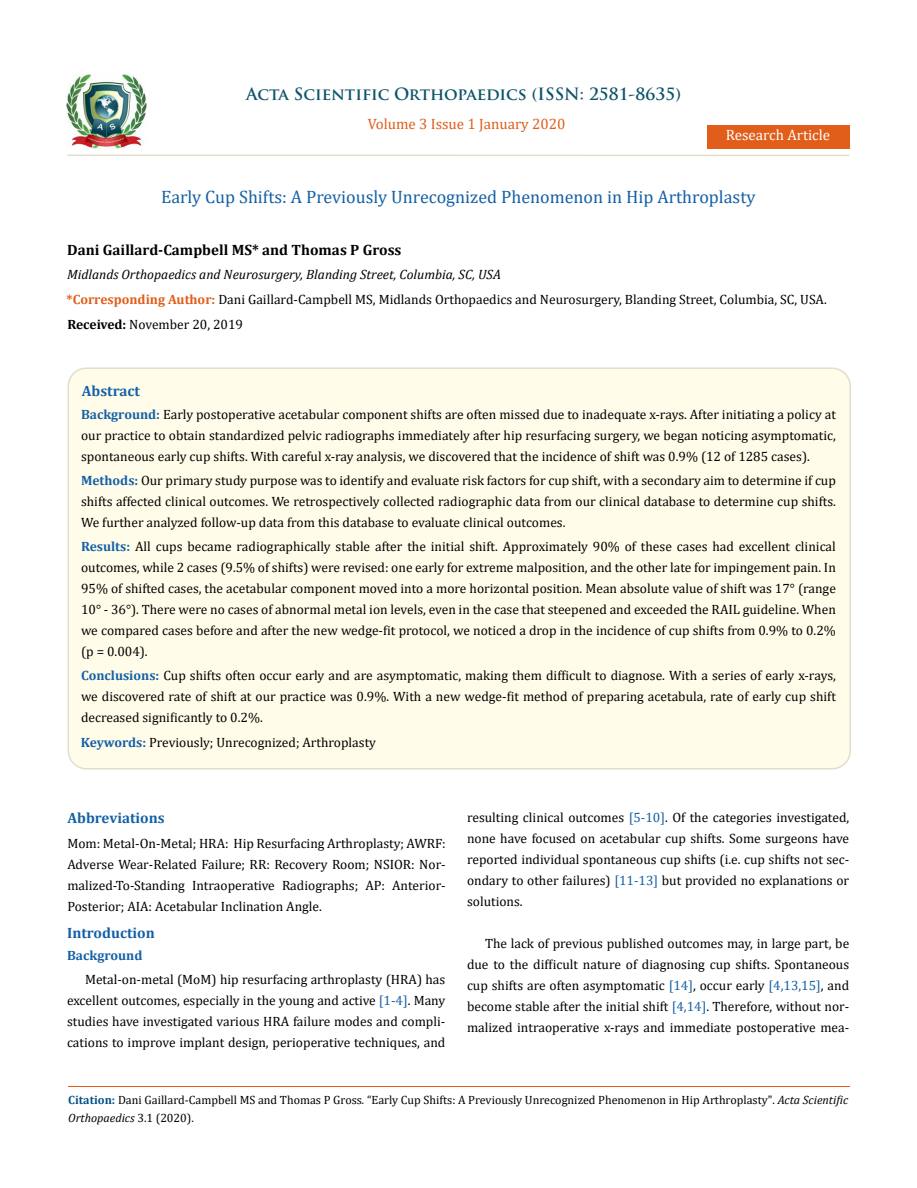
<style>
.page{position:relative;width:917px;height:1188px;background:#fff}
.page>*{position:absolute;margin:0;border:0;box-sizing:border-box;transform-origin:0 0}
.t1{font:18px "Cambria";color:#1560a6}
.t2{font:700 16.5px "Trajan Pro";color:#0e546a}
.t3{font:700 15px "Cambria";color:#000}
.t4{font:700 15px "Cambria";color:#1560a6}
.t5{font:15px "Cambria";color:#e05d1a}
.t6{font:15px "Cambria";color:#fff}
.t7{font:13.5px/21px "Cambria";color:#000;text-align:justify}
.t8{font:700 13.5px "Cambria";color:#1560a6}
.t9{font:12px/18px "Cambria";color:#000}
.s1{font-style:italic}
.s2{font-weight:700;color:#e05d1a}
.s3{font-weight:700}
.s4{font-weight:700;color:#1560a6}
.s5{color:#1560a6}
.s6{font-weight:700;color:#035089}
</style>
<div class="page">
<img style="left:67px;top:75px;width:80px;height:73px">
<div style="left:706px;top:126px;width:143px;height:23px;background:#e05d1a"></div>
<div style="left:68px;top:368px;width:782px;height:401px;background:#fffde9;border-radius:18px"></div>
<div style="left:68px;top:367px;width:782px;height:402px;border:2px solid #e0dfcd;border-radius:18px"></div>
<hr style="left:68px;top:1086px;width:782px;height:1px;background:#e05d1a">
<hr style="left:67px;top:154px;width:782px;height:2px;background:#e0dfcd">
<p class="t2" style="left:246px;top:84px;width:436px">Acta Scientific Orthopaedics (ISSN: 2581-8635)</p>
<p class="t5" style="left:368px;top:115px;width:199px">Volume 3 Issue 1 January 2020</p>
<p class="t6" style="left:725px;top:126px;width:106px">Research Article</p>
<h1 class="t1" style="left:161px;top:186px;width:596px">Early Cup Shifts: A Previously Unrecognized Phenomenon in Hip Arthroplasty</h1>
<p class="t3" style="left:67px;top:239px;width:336px">Dani Gaillard-Campbell MS* and Thomas P Gross</p>
<p class="t7" style="left:67px;top:263px;width:761px;line-height:24.2px"><span class="s1">Midlands Orthopaedics and Neurosurgery, Blanding Street, Columbia, SC, USA<br></span><span class="s2">*Corresponding Author:</span> Dani Gaillard-Campbell MS, Midlands Orthopaedics and Neurosurgery, Blanding Street, Columbia, SC, USA.</p>
<p class="t7" style="left:67px;top:314px;width:177px"><span class="s3">Received:</span> November 20, 2019</p>
<p class="t4" style="left:82px;top:380px;width:60px">Abstract</p>
<p class="t7" style="left:81px;top:404px;width:756px"><span class="s4">Background:</span> Early postoperative acetabular component shifts are often missed due to inadequate x-rays. After initiating a policy at our practice to obtain standardized pelvic radiographs immediately after hip resurfacing surgery, we began noticing asymptomatic, spontaneous early cup shifts. With careful x-ray analysis, we discovered that the incidence of shift was 0.9% (12 of 1285 cases).</p>
<p class="t7" style="left:81px;top:470px;width:756px"><span class="s4">Methods:</span> Our primary study purpose was to identify and evaluate risk factors for cup shift, with a secondary aim to determine if cup shifts affected clinical outcomes. We retrospectively collected radiographic data from our clinical database to determine cup shifts.<br>We further analyzed follow-up data from this database to evaluate clinical outcomes.</p>
<p class="t7" style="left:81px;top:536px;width:756px"><span class="s4">Results:</span> All cups became radiographically stable after the initial shift. Approximately 90% of these cases had excellent clinical outcomes, while 2 cases (9.5% of shifts) were revised: one early for extreme malposition, and the other late for impingement pain. In 95% of shifted cases, the acetabular component moved into a more horizontal position. Mean absolute value of shift was 17° (range 10° - 36°). There were no cases of abnormal metal ion levels, even in the case that steepened and exceeded the RAIL guideline. When we compared cases before and after the new wedge-fit protocol, we noticed a drop in the incidence of cup shifts from 0.9% to 0.2% (p = 0.004).</p>
<p class="t7" style="left:81px;top:665px;width:756px"><span class="s4">Conclusions:</span> Cup shifts often occur early and are asymptomatic, making them difficult to diagnose. With a series of early x-rays, we discovered rate of shift at our practice was 0.9%. With a new wedge-fit method of preparing acetabula, rate of early cup shift decreased significantly to 0.2%.</p>
<p class="t7" style="left:81px;top:732px;width:297px"><span class="s4">Keywords:</span> Previously; Unrecognized; Arthroplasty</p>
<p class="t4" style="left:68px;top:807px;width:99px">Abbreviations</p>
<p class="t7" style="left:67px;top:833px;width:380px">Mom: Metal-On-Metal; HRA: Hip Resurfacing Arthroplasty; AWRF:<br>Adverse Wear-Related Failure; RR: Recovery Room; NSIOR: Nor&shy;malized-To-Standing Intraoperative Radiographs; AP: Anterior-Posterior; AIA: Acetabular Inclination Angle.</p>
<p class="t4" style="left:67px;top:923px;width:89px">Introduction</p>
<p class="t8" style="left:67px;top:946px;width:77px">Background</p>
<p class="t7" style="left:67px;top:969px;width:380px;text-indent:18px">Metal-on-metal (MoM) hip resurfacing arthroplasty (HRA) has excellent outcomes, especially in the young and active <span class="s5">[1-4]</span>. Many studies have investigated various HRA failure modes and compli&shy;cations to improve implant design, perioperative techniques, and</p>
<p class="t7" style="left:467px;top:807px;width:384px">resulting clinical outcomes <span class="s5">[5-10]</span>. Of the categories investigated, none have focused on acetabular cup shifts. Some surgeons have reported individual spontaneous cup shifts (i.e. cup shifts not sec&shy;ondary to other failures) <span class="s5">[11-13]</span> but provided no explanations or solutions.</p>
<p class="t7" style="left:467px;top:933px;width:384px;text-indent:18px">The lack of previous published outcomes may, in large part, be due to the difficult nature of diagnosing cup shifts. Spontaneous cup shifts are often asymptomatic <span class="s5">[14]</span>, occur early <span class="s5">[4,13,15]</span>, and become stable after the initial shift <span class="s5">[4,14]</span>. Therefore, without nor&shy;malized intraoperative x-rays and immediate postoperative mea-</p>
<p class="t9" style="left:68px;top:1091px;width:781px"><span class="s6">Citation:</span> Dani Gaillard-Campbell MS and Thomas P Gross<span class="s1">.</span> “Early Cup Shifts: A Previously Unrecognized Phenomenon in Hip Arthroplasty". <span class="s1">Acta Scientific<br>Orthopaedics</span> 3.1 (2020).</p>
</div>
